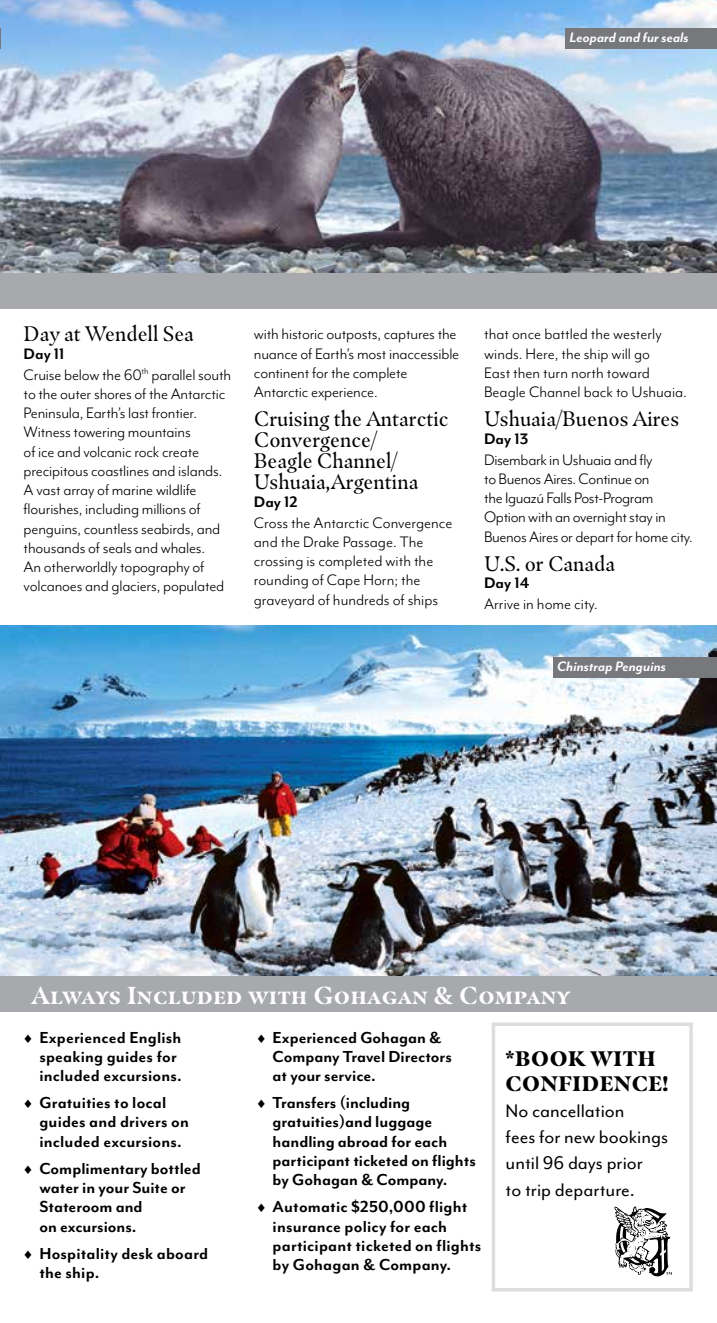
<style>
.page{position:relative;width:717px;height:1323px;background:#fff}
.page>*{position:absolute;margin:0;border:0;box-sizing:border-box;transform-origin:0 0}
.t1{font:700 24.5px "Masqualero";letter-spacing:.025em;color:#fff}
.t2{font:21px/21px "Masqualero";color:#000}
.t3{font:21px/26.2px "Mr Eaves Mod OT";color:#000}
.t4{font:900 21px/24.5px "Masqualero";letter-spacing:.03em;color:#000}
.t5{font:700 18.38px/19.2px "Mr Eaves Mod OT";color:#000}
.t6{font:17.5px/19.2px "Mr Eaves Mod OT";letter-spacing:-.01em;color:#000}
.t7{font:700 17.5px "Mr Eaves Mod OT";color:#000}
.t8{font:italic 700 15.75px "Mr Eaves Mod OT";color:#fff}
.s1{font-weight:700}
</style>
<div class="page">
<img style="left:0;top:0;width:717px;height:274px">
<img style="left:0;top:626px;width:716px;height:350px">
<div style="left:0;top:274px;width:717px;height:35px;background:#a7a9ac"></div>
<div style="left:0;top:976px;width:717px;height:35px;background:#a7a9ac"></div>
<div style="left:553px;top:657px;width:164px;height:20px;background:#77787b"></div>
<div style="left:565px;top:28px;width:152px;height:20px;background:#77787b"></div>
<svg style="left:0;top:28px;width:1px;height:20px"></svg>
<svg style="left:614px;top:1206px;width:58px;height:70px"></svg>
<div style="left:491px;top:1023px;width:201px;height:269px;border:4px solid #dcddde"></div>
<p class="t8" style="left:569px;top:28px;width:121px">Leopard and fur seals</p>
<p class="t2" style="left:24px;top:323px;width:172px">Day at Wendell Sea</p>
<p class="t6" style="left:24px;top:343px;width:209px;line-height:20.8px"><span class="s1">Day 11<br></span>Cruise below the 60<sup>th</sup> parallel south</p>
<p class="t6" style="left:24px;top:384px;width:203px">to the outer shores of the Antarctic Peninsula, Earth’s last frontier.<br>Witness towering mountains<br>of ice and volcanic rock create precipitous coastlines and islands.<br>A vast array of marine wildlife flourishes, including millions of penguins, countless seabirds, and thousands of seals and whales.<br>An otherworldly topography of volcanoes and glaciers, populated</p>
<p class="t6" style="left:254px;top:324px;width:207px">with historic outposts, captures the nuance of Earth’s most inaccessible continent for the complete<br>Antarctic experience.</p>
<p class="t2" style="left:254px;top:409px;width:196px">Cruising the Antarctic<br>Convergence/<br>Beagle Channel/<br>Ushuaia,Argentina</p>
<p class="t7" style="left:254px;top:492px;width:45px">Day 12</p>
<p class="t6" style="left:254px;top:513px;width:200px">Cross the Antarctic Convergence and the Drake Passage. The crossing is completed with the rounding of Cape Horn; the graveyard of hundreds of ships</p>
<p class="t6" style="left:484px;top:324px;width:204px">that once battled the westerly winds. Here, the ship will go<br>East then turn north toward<br>Beagle Channel back to Ushuaia.</p>
<p class="t2" style="left:484px;top:409px;width:197px">Ushuaia/Buenos Aires</p>
<p class="t7" style="left:484px;top:429px;width:46px">Day 13</p>
<p class="t6" style="left:484px;top:450px;width:210px">Disembark in Ushuaia and fly<br>to Buenos Aires. Continue on<br>the Iguazú Falls Post-Program<br>Option with an overnight stay in<br>Buenos Aires or depart for home city.</p>
<p class="t2" style="left:484px;top:553px;width:133px">U.S. or Canada</p>
<p class="t7" style="left:484px;top:573px;width:47px">Day 14</p>
<p class="t6" style="left:484px;top:594px;width:115px">Arrive in home city.</p>
<p class="t8" style="left:557px;top:657px;width:110px">Chinstrap Penguins</p>
<h1 class="t1" style="left:32px;top:980px;width:540px">Always Included with Gohagan &amp; Company</h1>
<p class="t5" style="left:39px;top:1027px;width:144px;text-indent:-16px">♦ Experienced English speaking guides for included excursions.</p>
<p class="t5" style="left:39px;top:1093px;width:151px;text-indent:-16px">♦ Gratuities to local guides and drivers on included excursions.</p>
<p class="t5" style="left:39px;top:1158px;width:163px;text-indent:-16px">♦ Complimentary bottled water in your Suite or<br>Stateroom and<br>on excursions.</p>
<p class="t5" style="left:39px;top:1243px;width:170px;text-indent:-16px">♦ Hospitality desk aboard the ship.</p>
<p class="t5" style="left:272px;top:1027px;width:181px;text-indent:-16px">♦ Experienced Gohagan &amp;<br>Company Travel Directors at your service.</p>
<p class="t5" style="left:272px;top:1093px;width:205px;text-indent:-16px">♦ Transfers (including gratuities)and luggage handling abroad for each participant ticketed on flights by Gohagan &amp; Company.</p>
<p class="t5" style="left:272px;top:1197px;width:210px;text-indent:-16px">♦ Automatic $250,000 flight insurance policy for each participant ticketed on flights by Gohagan &amp; Company.</p>
<p class="t4" style="left:505px;top:1046px;width:164px">*BOOK WITH<br>CONFIDENCE!</p>
<p class="t3" style="left:505px;top:1097px;width:164px">No cancellation<br>fees for new bookings until 96 days prior<br>to trip departure.</p>
</div>
